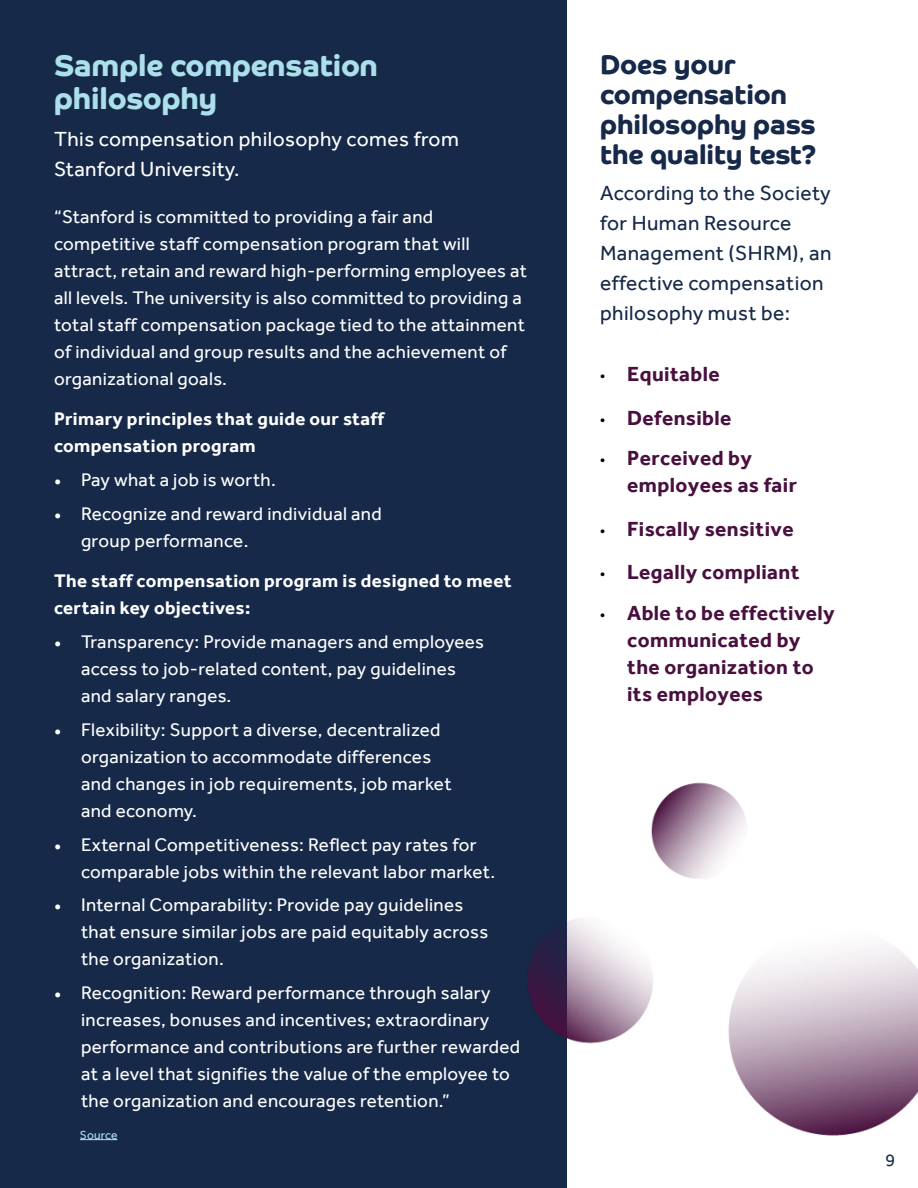
<style>
.page{position:relative;width:918px;height:1188px;background:#fff}
.page>*{position:absolute;margin:0;border:0;box-sizing:border-box;transform-origin:0 0}
.t1{font:700 30px/33px "Co Headline";letter-spacing:-.005em;color:#abdfea}
.t2{font:700 27px/30px "Co Headline";letter-spacing:-.005em;color:#162949}
.t3{font:700 21px/27px "Effra";letter-spacing:.02em;color:#49103f}
.t4{font:21px/30px "Effra";letter-spacing:.02em;color:#162949}
.t5{font:21px/30px "Effra";letter-spacing:.02em;color:#fff}
.t6{font:18.75px/27px "Effra";letter-spacing:.02em;color:#fff}
.t7{font:700 18.75px/27px "Effra";letter-spacing:.02em;color:#fff}
.t8{font:18px "Effra";color:#162949}
.t9{font:12px "Effra";letter-spacing:.01em;color:#b1e3fa}
.s1{font-family:"Minion Pro"}
.s2{font-family:"Myriad Pro";font-weight:400;font-size:18px;color:#000}
</style>
<div class="page">
<div style="left:0;top:0;width:567px;height:1188px;background:#162949"></div>
<img style="left:527px;top:782px;width:391px;height:354px">
<hr style="left:80px;top:1139px;width:37px;height:1px;background:#b1e3fa">
<h1 class="t1" style="left:54px;top:49px;width:326px">Sample compensation philosophy</h1>
<p class="t5" style="left:54px;top:124px;width:406px">This compensation philosophy comes from<br>Stanford University.</p>
<p class="t6" style="left:54px;top:203px;width:475px">“Stanford is committed to providing a fair and competitive staff compensation program that will attract, retain and reward high-performing employees at all levels. The university is also committed to providing a total staff compensation package tied to the attainment of individual and group results and the achievement of organizational goals.</p>
<p class="t7" style="left:54px;top:405px;width:332px">Primary principles that guide our staff compensation program</p>
<p class="t6" style="left:54px;top:466px;width:223px"><span class="s1">•</span> Pay what a job is worth.</p>
<p class="t6" style="left:81px;top:500px;width:302px;text-indent:-27px"><span class="s1">•</span> Recognize and reward individual and group performance.</p>
<p class="t7" style="left:54px;top:567px;width:459px">The staff compensation program is designed to meet certain key objectives:</p>
<p class="t6" style="left:81px;top:628px;width:405px;text-indent:-27px"><span class="s1">•</span> Transparency: Provide managers and employees access to job-related content, pay guidelines and salary ranges.</p>
<p class="t6" style="left:81px;top:716px;width:372px;text-indent:-27px"><span class="s1">•</span> Flexibility: Support a diverse, decentralized organization to accommodate differences and changes in job requirements, job market and economy.</p>
<p class="t6" style="left:81px;top:831px;width:416px;text-indent:-27px"><span class="s1">•</span> External Competitiveness: Reflect pay rates for comparable jobs within the relevant labor market.</p>
<p class="t6" style="left:81px;top:891px;width:409px;text-indent:-27px"><span class="s1">•</span> Internal Comparability: Provide pay guidelines that ensure similar jobs are paid equitably across the organization.</p>
<p class="t6" style="left:81px;top:979px;width:441px;text-indent:-27px"><span class="s1">•</span> Recognition: Reward performance through salary increases, bonuses and incentives; extraordinary performance and contributions are further rewarded at a level that signifies the value of the employee to the organization and encourages retention.”</p>
<p class="t9" style="left:80px;top:1127px;width:39px">Source</p>
<h2 class="t2" style="left:600px;top:50px;width:218px">Does your compensation philosophy pass the quality test?</h2>
<p class="t4" style="left:600px;top:178px;width:233px">According to the Society for Human Resource<br>Management (SHRM), an effective compensation philosophy must be:</p>
<p class="t3" style="left:600px;top:360px;width:121px"><span class="s2">•</span> Equitable</p>
<p class="t3" style="left:600px;top:404px;width:133px"><span class="s2">•</span> Defensible</p>
<p class="t3" style="left:627px;top:444px;width:171px;text-indent:-27px"><span class="s2">•</span> Perceived by employees as fair</p>
<p class="t3" style="left:600px;top:515px;width:195px"><span class="s2">•</span> Fiscally sensitive</p>
<p class="t3" style="left:600px;top:558px;width:201px"><span class="s2">•</span> Legally compliant</p>
<p class="t3" style="left:627px;top:599px;width:209px;text-indent:-27px"><span class="s2">•</span> Able to be effectively communicated by the organization to its employees</p>
<p class="t8" style="left:886px;top:1149px;width:11px">9</p>
</div>
